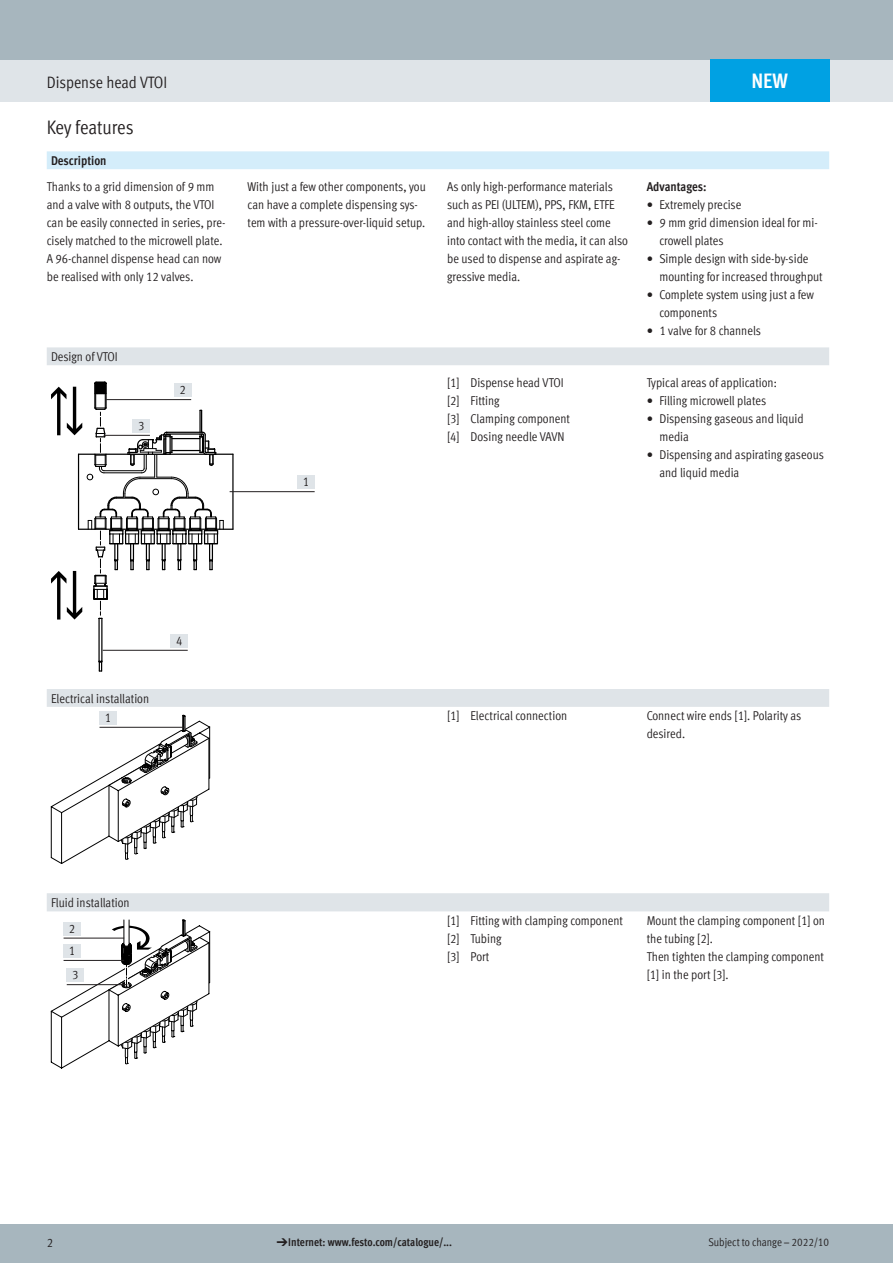
<style>
.page{position:relative;width:893px;height:1263px;background:#fff}
.page>*{position:absolute;margin:0;border:0;box-sizing:border-box;transform-origin:0 0}
.t1{font:700 21px "Meta Cond LF";color:#fff}
.t2{font:condensed 19.5px "Festo";letter-spacing:-.005em;color:#231f20}
.t3{font:condensed 16.5px "Festo";color:#231f20}
.t4{font:condensed 12.75px/18px "Festo";color:#231f20}
.t5{font:700 condensed 12.75px "Festo";color:#231f20}
.t6{font:700 condensed 11.25px "Festo";color:#231f20}
.t7{font:condensed 11.25px "Festo";letter-spacing:-.005em;color:#231f20}
.s1{font-family:"Meto Pict 182";font-weight:400;font-stretch:normal}
</style>
<div class="page">
<div style="left:0;top:1225px;width:893px;height:38px;background:#a7b6be"></div>
<div style="left:0;top:60px;width:893px;height:42px;background:#dfe4e8"></div>
<div style="left:0;top:0;width:893px;height:60px;background:#a7b6be"></div>
<div style="left:47px;top:151px;width:782px;height:18px;background:#d4edfa"></div>
<svg style="left:47px;top:347px;width:782px;height:564px"></svg>
<hr style="left:232px;top:454px;width:2px;height:75px;background:#000">
<svg style="left:51px;top:380px;width:182px;height:292px"></svg>
<div style="left:298px;top:475px;width:17px;height:14px;background:#dfe4e8"></div>
<hr style="left:230px;top:491px;width:85px;height:1px;background:#231f20">
<div style="left:133px;top:419px;width:17px;height:14px;background:#dfe4e8"></div>
<hr style="left:104px;top:435px;width:46px;height:1px;background:#231f20">
<div style="left:174px;top:383px;width:17px;height:14px;background:#dfe4e8"></div>
<hr style="left:106px;top:399px;width:85px;height:1px;background:#231f20">
<div style="left:171px;top:634px;width:17px;height:14px;background:#dfe4e8"></div>
<hr style="left:103px;top:650px;width:85px;height:1px;background:#231f20">
<svg style="left:51px;top:715px;width:159px;height:149px"></svg>
<div style="left:99px;top:711px;width:18px;height:14px;background:#dfe4e8"></div>
<hr style="left:99px;top:727px;width:86px;height:1px;background:#231f20">
<svg style="left:51px;top:919px;width:159px;height:150px"></svg>
<div style="left:64px;top:922px;width:17px;height:14px;background:#dfe4e8"></div>
<hr style="left:64px;top:938px;width:60px;height:1px;background:#231f20">
<div style="left:64px;top:944px;width:17px;height:14px;background:#dfe4e8"></div>
<hr style="left:64px;top:960px;width:60px;height:1px;background:#231f20">
<div style="left:67px;top:968px;width:17px;height:14px;background:#dfe4e8"></div>
<hr style="left:67px;top:984px;width:60px;height:1px;background:#231f20">
<div style="left:710px;top:60px;width:119px;height:42px;background:#00a1e3"></div>
<h1 class="t1" style="left:751px;top:67px;width:38px">NEW</h1>
<p class="t3" style="left:47px;top:71px;width:122px">Dispense head VTOI</p>
<h2 class="t2" style="left:47px;top:113px;width:88px">Key features</h2>
<p class="t5" style="left:51px;top:151px;width:57px">Description</p>
<p class="t4" style="left:47px;top:177px;width:180px">Thanks to a grid dimension of 9 mm and a valve with 8 outputs, the VTOI can be easily connected in series, pre&shy;cisely matched to the microwell plate.<br>A 96-channel dispense head can now be realised with only 12 valves.</p>
<p class="t4" style="left:248px;top:177px;width:180px">With just a few other components, you can have a complete dispensing sys&shy;tem with a pressure-over-liquid setup.</p>
<p class="t4" style="left:447px;top:177px;width:182px">As only high-performance materials such as PEI (ULTEM), PPS, FKM, ETFE and high-alloy stainless steel come into contact with the media, it can also be used to dispense and aspirate ag&shy;gressive media.</p>
<p class="t5" style="left:647px;top:177px;width:61px">Advantages:</p>
<p class="t4" style="left:647px;top:195px;width:96px">• Extremely precise</p>
<p class="t4" style="left:659px;top:213px;width:160px;text-indent:-13px">• 9 mm grid dimension ideal for mi&shy;crowell plates</p>
<p class="t4" style="left:659px;top:249px;width:165px;text-indent:-13px">• Simple design with side-by-side mounting for increased throughput</p>
<p class="t4" style="left:659px;top:285px;width:156px;text-indent:-13px">• Complete system using just a few components</p>
<p class="t4" style="left:647px;top:321px;width:116px">• 1 valve for 8 channels</p>
<p class="t4" style="left:51px;top:347px;width:68px">Design of VTOI</p>
<p class="t4" style="left:138px;top:416px;width:8px">3</p>
<p class="t4" style="left:179px;top:380px;width:8px">2</p>
<p class="t4" style="left:105px;top:688px;width:46px;line-height:19.2px;text-indent:-54px">Electrical installation<br>1</p>
<p class="t4" style="left:176px;top:631px;width:8px">4</p>
<p class="t4" style="left:69px;top:889px;width:62px;line-height:25.8px;text-indent:-18px">Fluid installation<br>2</p>
<p class="t4" style="left:69px;top:938px;width:11px;line-height:24.3px">1<br>3</p>
<p class="t4" style="left:303px;top:472px;width:8px">1</p>
<p class="t4" style="left:447px;top:373px;width:124px">[1] Dispense head VTOI [2] Fitting<br>[3] Clamping component [4] Dosing needle VAVN</p>
<p class="t4" style="left:647px;top:373px;width:132px">Typical areas of application:</p>
<p class="t4" style="left:647px;top:391px;width:121px">• Filling microwell plates</p>
<p class="t4" style="left:659px;top:409px;width:146px;text-indent:-13px">• Dispensing gaseous and liquid media</p>
<p class="t4" style="left:659px;top:445px;width:166px;text-indent:-13px">• Dispensing and aspirating gaseous and liquid media</p>
<p class="t4" style="left:447px;top:706px;width:122px">[1] Electrical connection</p>
<p class="t4" style="left:647px;top:706px;width:156px">Connect wire ends [1]. Polarity as desired.</p>
<p class="t4" style="left:447px;top:911px;width:177px">[1] Fitting with clamping component [2] Tubing<br>[3] Port</p>
<p class="t4" style="left:647px;top:911px;width:180px">Mount the clamping component [1] on the tubing [2].<br>Then tighten the clamping component [1] in the port [3].</p>
<p class="t4" style="left:47px;top:1233px;width:8px">2</p>
<p class="t6" style="left:276px;top:1234px;width:177px"><span class="s1">d</span> Internet: www.festo.com/catalogue/...</p>
<p class="t7" style="left:708px;top:1234px;width:122px">Subject to change – 2022/10</p>
</div>
